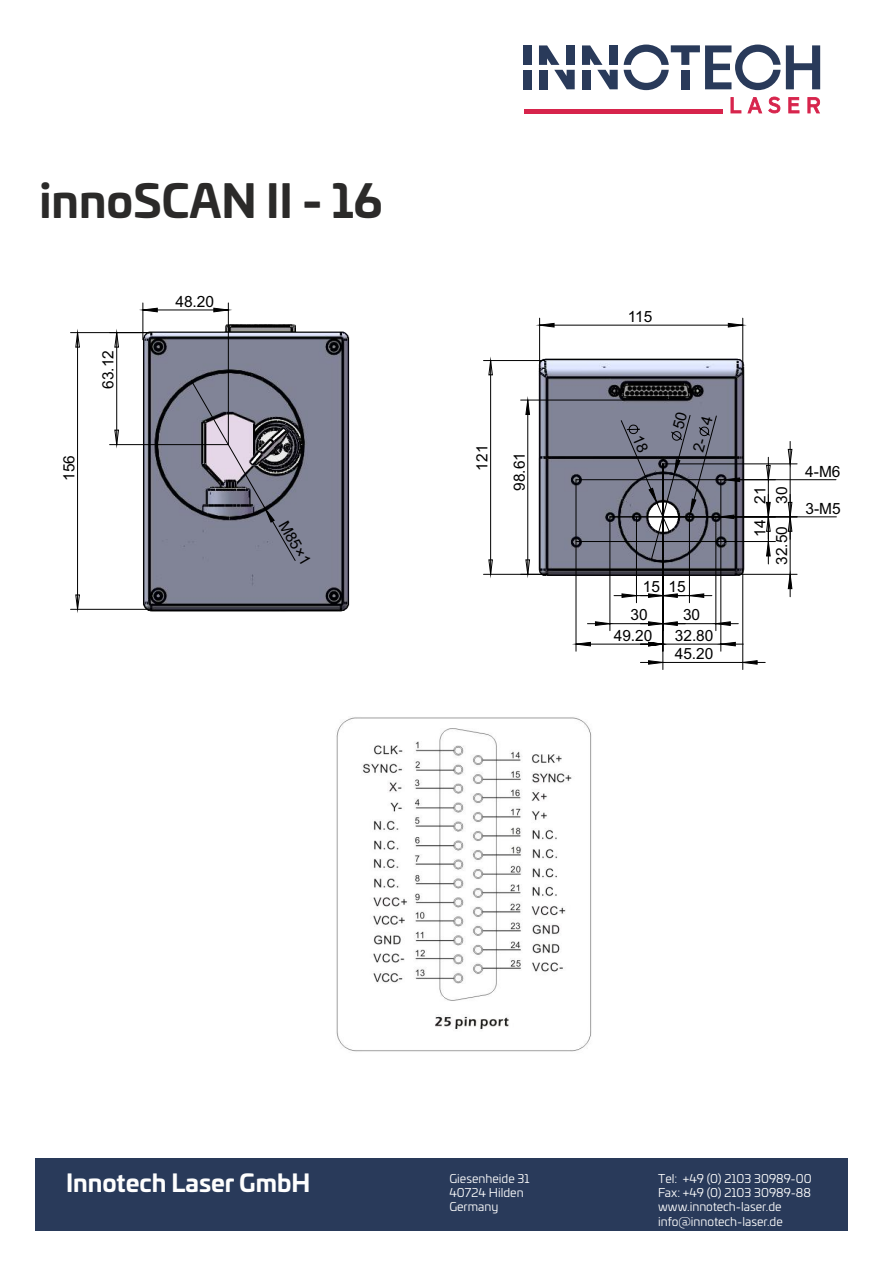
<style>
.page{position:relative;width:893px;height:1263px;background:#fff}
.page>*{position:absolute;margin:0;border:0;box-sizing:border-box;transform-origin:0 0}
.t1{font:700 45px "Univia Pro";color:#2b2a29}
.t2{font:700 24px "Univia Pro";color:#fefefe}
.t3{font:15.45px/21.8px "Arial";color:#000;text-align:right}
.t4{font:12px/14.4px "Univia Pro";color:#fefefe}
</style>
<div class="page">
<img style="left:336px;top:717px;width:256px;height:335px">
<div style="left:524px;top:45px;width:8px;height:20px;background:#293a5a"></div>
<div style="left:524px;top:70px;width:8px;height:19px;background:#293a5a"></div>
<svg style="left:539px;top:45px;width:36px;height:44px"></svg>
<svg style="left:582px;top:45px;width:36px;height:44px"></svg>
<div style="left:582px;top:70px;width:8px;height:19px;background:#293a5a"></div>
<svg style="left:624px;top:45px;width:196px;height:45px"></svg>
<hr style="left:524px;top:109px;width:199px;height:4px;background:#d7244c">
<svg style="left:730px;top:97px;width:11px;height:16px"></svg>
<svg style="left:747px;top:97px;width:15px;height:16px"></svg>
<svg style="left:768px;top:97px;width:12px;height:16px"></svg>
<svg style="left:788px;top:97px;width:11px;height:16px"></svg>
<svg style="left:807px;top:97px;width:13px;height:16px"></svg>
<div style="left:36px;top:1158px;width:812px;height:73px;background:#293a5a"></div>
<img style="left:518px;top:340px;width:243px;height:254px">
<svg style="left:488px;top:559px;width:5px;height:15px"></svg>
<svg style="left:488px;top:361px;width:5px;height:15px"></svg>
<hr style="left:720px;top:480px;width:1px;height:171px;background:#000">
<hr style="left:576px;top:480px;width:1px;height:171px;background:#000">
<hr style="left:609px;top:517px;width:1px;height:114px;background:#000">
<hr style="left:720px;top:516px;width:116px;height:1px;background:#000">
<hr style="left:725px;top:479px;width:111px;height:1px;background:#000">
<hr style="left:539px;top:318px;width:1px;height:54px;background:#000">
<hr style="left:742px;top:318px;width:1px;height:54px;background:#000">
<hr style="left:689px;top:517px;width:1px;height:86px;background:#000">
<hr style="left:636px;top:517px;width:1px;height:86px;background:#000">
<hr style="left:742px;top:569px;width:1px;height:100px;background:#000">
<hr style="left:662px;top:517px;width:1px;height:152px;background:#000">
<hr style="left:715px;top:517px;width:1px;height:114px;background:#000">
<hr style="left:576px;top:541px;width:199px;height:1px;background:#000">
<hr style="left:527px;top:400px;width:1px;height:174px;background:#000">
<hr style="left:521px;top:400px;width:103px;height:1px;background:#000">
<svg style="left:521px;top:559px;width:26px;height:15px"></svg>
<svg style="left:787px;top:441px;width:6px;height:24px"></svg>
<hr style="left:790px;top:464px;width:1px;height:53px;background:#000">
<hr style="left:663px;top:463px;width:134px;height:1px;background:#000">
<hr style="left:768px;top:480px;width:1px;height:37px;background:#000">
<svg style="left:766px;top:457px;width:5px;height:24px"></svg>
<hr style="left:610px;top:516px;width:165px;height:1px;background:#000">
<hr style="left:576px;top:479px;width:199px;height:1px;background:#000">
<hr style="left:790px;top:517px;width:1px;height:57px;background:#000">
<svg style="left:787px;top:494px;width:6px;height:45px"></svg>
<hr style="left:736px;top:574px;width:61px;height:1px;background:#000">
<hr style="left:663px;top:516px;width:134px;height:1px;background:#000">
<hr style="left:490px;top:361px;width:1px;height:213px;background:#000">
<hr style="left:483px;top:574px;width:64px;height:1px;background:#000">
<hr style="left:483px;top:360px;width:62px;height:1px;background:#000">
<svg style="left:539px;top:322px;width:205px;height:6px"></svg>
<svg style="left:614px;top:593px;width:98px;height:5px"></svg>
<svg style="left:575px;top:621px;width:190px;height:44px"></svg>
<svg style="left:766px;top:494px;width:5px;height:70px"></svg>
<svg style="left:525px;top:399px;width:5px;height:16px"></svg>
<svg style="left:787px;top:573px;width:6px;height:24px"></svg>
<img style="left:121px;top:305px;width:229px;height:307px">
<svg style="left:114px;top:333px;width:5px;height:15px"></svg>
<svg style="left:114px;top:429px;width:5px;height:15px"></svg>
<svg style="left:75px;top:594px;width:5px;height:15px"></svg>
<svg style="left:75px;top:333px;width:5px;height:15px"></svg>
<hr style="left:142px;top:303px;width:1px;height:37px;background:#000">
<hr style="left:228px;top:303px;width:1px;height:142px;background:#000">
<hr style="left:116px;top:333px;width:1px;height:112px;background:#000">
<hr style="left:110px;top:444px;width:118px;height:1px;background:#000">
<hr style="left:77px;top:333px;width:1px;height:276px;background:#000">
<hr style="left:71px;top:609px;width:79px;height:1px;background:#000">
<hr style="left:71px;top:332px;width:79px;height:1px;background:#000">
<svg style="left:142px;top:307px;width:87px;height:6px"></svg>
<svg style="left:190px;top:379px;width:106px;height:182px;background:#7a7a89"></svg>
<svg style="left:620px;top:411px;width:120px;height:149px;background:#6b6d7c"></svg>
<h1 class="t1" style="left:39px;top:182px;width:344px">innoSCAN II - 16</h1>
<p class="t3" style="left:60px;top:481px;width:27px;rotate:-90deg">156</p>
<p class="t3" style="left:99px;top:389px;width:40px;rotate:-90deg">63.12</p>
<p class="t3" style="left:175px;top:292px;width:40px">48.20</p>
<p class="t3" style="left:291px;top:517px;width:49px;rotate:60deg">M85×1</p>
<p class="t3" style="left:628px;top:307px;width:26px">115</p>
<p class="t3" style="left:473px;top:470px;width:27px;rotate:-90deg">121</p>
<p class="t3" style="left:510px;top:491px;width:40px;rotate:-90deg">98.61</p>
<p class="t3" style="left:805px;top:462px;width:37px">4-M6</p>
<p class="t3" style="left:805px;top:499px;width:37px">3-M5</p>
<p class="t3" style="left:750px;top:537px;width:52px;rotate:-90deg">14 21<br>30</p>
<p class="t3" style="left:772px;top:565px;width:40px;rotate:-90deg">32.50</p>
<p class="t3" style="left:643px;top:578px;width:44px">15 15</p>
<p class="t3" style="left:631px;top:606px;width:19px">30</p>
<p class="t3" style="left:683px;top:606px;width:19px">30</p>
<p class="t3" style="left:614px;top:626px;width:40px">49.20</p>
<p class="t3" style="left:675px;top:626px;width:40px">32.80</p>
<p class="t3" style="left:675px;top:644px;width:40px">45.20</p>
<h2 class="t2" style="left:66px;top:1173px;width:246px">Innotech Laser GmbH</h2>
<p class="t4" style="left:449px;top:1172px;width:82px">Giesenheide 31</p>
<p class="t4" style="left:449px;top:1186px;width:76px">40724 Hilden<br>Germany</p>
<p class="t4" style="left:658px;top:1172px;width:155px">Tel: +49 (0) 2103 30989-00<br>Fax: +49 (0) 2103 30989-88 www.innotech-laser.de info@innotech-laser.de</p>
</div>
